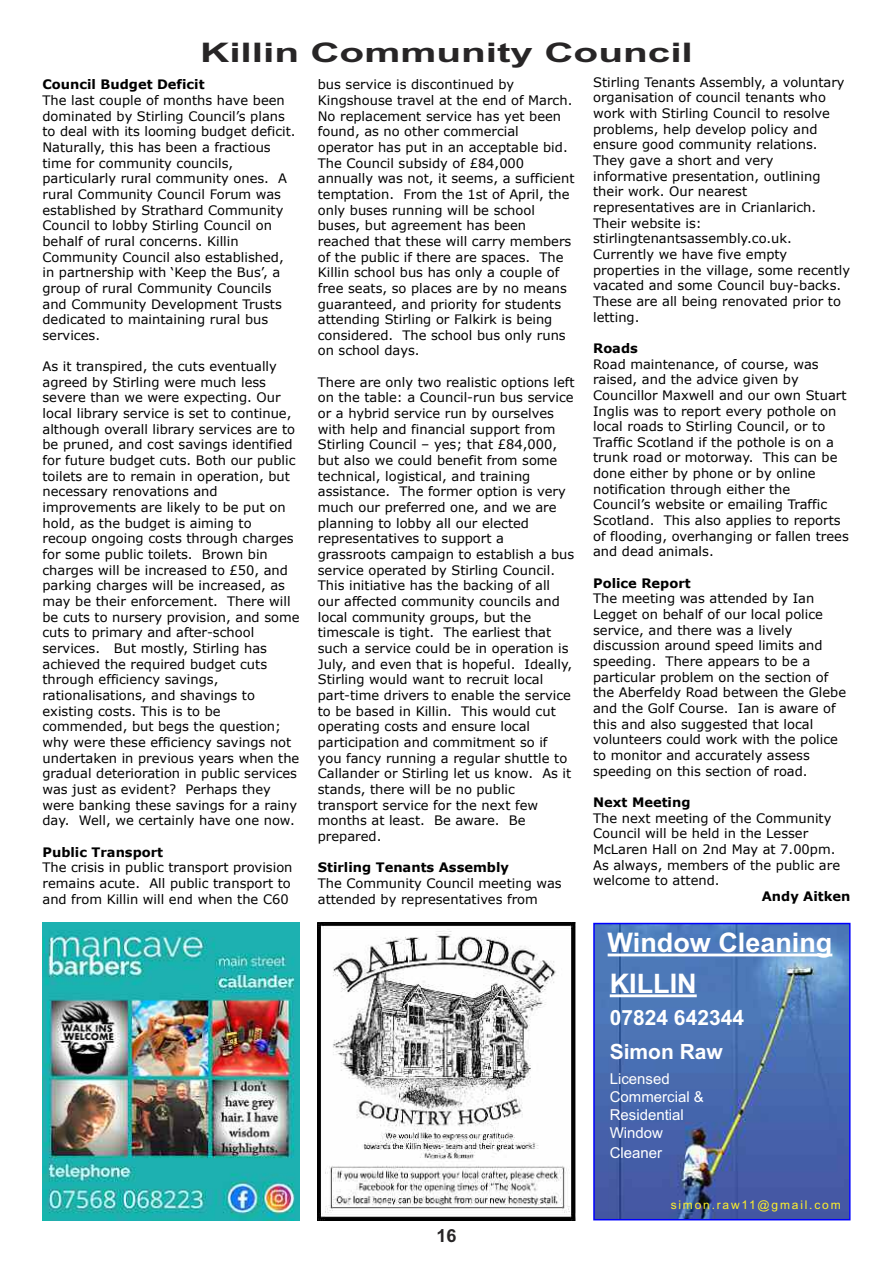
<style>
.page{position:relative;width:893px;height:1263px;background:#fff}
.page>*{position:absolute;margin:0;border:0;box-sizing:border-box;transform-origin:0 0}
.t1{font:700 27px "Arial";color:#272526;scale:1.5 1}
.t2{font:700 27px/40.8px "Arial";color:#fff}
.t3{font:700 21px/33.8px "Arial";color:#fff}
.t4{font:700 18px "Arial";color:#272526}
.t5{font:15px/18px "Arial";color:#fff}
.t6{font:13.05px/15.6px "Verdana";color:#000}
.t7{font:700 13.05px "Verdana";color:#000}
.t8{font:12px "Arial";letter-spacing:.15em;color:#fff029}
</style>
<div class="page">
<img style="left:43px;top:923px;width:257px;height:297px">
<img style="left:318px;top:923px;width:257px;height:297px">
<img style="left:596px;top:926px;width:251px;height:291px">
<div style="left:593px;top:923px;width:257px;height:297px;border:2px solid #00f"></div>
<hr style="left:608px;top:953px;width:224px;height:3px;background:#fff">
<hr style="left:610px;top:994px;width:87px;height:3px;background:#fff">
<h1 class="t1" style="left:200px;top:37px;width:330px">Killin Community Council</h1>
<p class="t7" style="left:43px;top:76px;width:164px">Council Budget Deficit</p>
<p class="t6" style="left:43px;top:92px;width:255px">The last couple of months have been dominated by Stirling Council’s plans to deal with its looming budget deficit.<br>Naturally, this has been a fractious time for community councils, particularly rural community ones. A rural Community Council Forum was established by Strathard Community Council to lobby Stirling Council on behalf of rural concerns. Killin Community Council also established, in partnership with ‘Keep the Bus’, a group of rural Community Councils and Community Development Trusts dedicated to maintaining rural bus services.</p>
<p class="t6" style="left:43px;top:358px;width:258px">As it transpired, the cuts eventually agreed by Stirling were much less severe than we were expecting. Our local library service is set to continue, although overall library services are to be pruned, and cost savings identified for future budget cuts. Both our public toilets are to remain in operation, but necessary renovations and improvements are likely to be put on hold, as the budget is aiming to<br>recoup ongoing costs through charges for some public toilets. Brown bin charges will be increased to £50, and parking charges will be increased, as may be their enforcement. There will be cuts to nursery provision, and some cuts to primary and after-school services. But mostly, Stirling has achieved the required budget cuts through efficiency savings, rationalisations, and shavings to existing costs. This is to be commended, but begs the question; why were these efficiency savings not undertaken in previous years when the gradual deterioration in public services was just as evident? Perhaps they were banking these savings for a rainy day. Well, we certainly have one now.</p>
<p class="t7" style="left:43px;top:843px;width:122px">Public Transport</p>
<p class="t6" style="left:43px;top:859px;width:251px">The crisis in public transport provision remains acute. All public transport to and from Killin will end when the C60</p>
<p class="t6" style="left:318px;top:76px;width:258px">bus service is discontinued by Kingshouse travel at the end of March.<br>No replacement service has yet been found, as no other commercial operator has put in an acceptable bid.<br>The Council subsidy of £84,000 annually was not, it seems, a sufficient temptation. From the 1st of April, the only buses running will be school buses, but agreement has been reached that these will carry members of the public if there are spaces. The Killin school bus has only a couple of free seats, so places are by no means guaranteed, and priority for students attending Stirling or Falkirk is being considered. The school bus only runs on school days.</p>
<p class="t6" style="left:318px;top:374px;width:258px">There are only two realistic options left on the table: a Council-run bus service or a hybrid service run by ourselves with help and financial support from Stirling Council – yes; that £84,000, but also we could benefit from some technical, logistical, and training assistance. The former option is very much our preferred one, and we are planning to lobby all our elected representatives to support a grassroots campaign to establish a bus service operated by Stirling Council.<br>This initiative has the backing of all our affected community councils and local community groups, but the timescale is tight. The earliest that such a service could be in operation is July, and even that is hopeful. Ideally, Stirling would want to recruit local part-time drivers to enable the service to be based in Killin. This would cut operating costs and ensure local participation and commitment so if<br>you fancy running a regular shuttle to Callander or Stirling let us know. As it stands, there will be no public transport service for the next few months at least. Be aware. Be prepared.</p>
<p class="t7" style="left:318px;top:859px;width:193px">Stirling Tenants Assembly</p>
<p class="t6" style="left:318px;top:875px;width:245px">The Community Council meeting was attended by representatives from</p>
<h3 class="t4" style="left:436px;top:1225px;width:22px">16</h3>
<p class="t6" style="left:593px;top:74px;width:259px">Stirling Tenants Assembly, a voluntary organisation of council tenants who work with Stirling Council to resolve problems, help develop policy and ensure good community relations.<br>They gave a short and very informative presentation, outlining their work. Our nearest representatives are in Crianlarich.<br>Their website is: stirlingtenantsassembly.co.uk.<br>Currently we have five empty properties in the village, some recently vacated and some Council buy-backs.<br>These are all being renovated prior to letting.</p>
<p class="t7" style="left:593px;top:340px;width:46px">Roads</p>
<p class="t6" style="left:593px;top:355px;width:257px">Road maintenance, of course, was raised, and the advice given by Councillor Maxwell and our own Stuart Inglis was to report every pothole on local roads to Stirling Council, or to Traffic Scotland if the pothole is on a trunk road or motorway. This can be done either by phone or by online notification through either the Council’s website or emailing Traffic Scotland. This also applies to reports of flooding, overhanging or fallen trees and dead animals.</p>
<p class="t7" style="left:593px;top:575px;width:99px">Police Report</p>
<p class="t6" style="left:593px;top:590px;width:255px">The meeting was attended by Ian Legget on behalf of our local police service, and there was a lively discussion around speed limits and speeding. There appears to be a particular problem on the section of the Aberfeldy Road between the Glebe and the Golf Course. Ian is aware of this and also suggested that local volunteers could work with the police to monitor and accurately assess speeding on this section of road.</p>
<p class="t7" style="left:593px;top:794px;width:99px">Next Meeting</p>
<p class="t6" style="left:593px;top:810px;width:249px">The next meeting of the Community<br>Council will be held in the Lesser<br>McLaren Hall on 2nd May at 7.00pm.<br>As always, members of the public are welcome to attend.</p>
<p class="t7" style="left:762px;top:888px;width:90px">Andy Aitken</p>
<h1 class="t2" style="left:608px;top:922px;width:226px">Window Cleaning<br>KILLIN</h1>
<h2 class="t3" style="left:610px;top:1001px;width:136px">07824 642344<br>Simon Raw</h2>
<p class="t5" style="left:610px;top:1070px;width:96px">Licensed<br>Commercial &amp;<br>Residential<br>Window</p>
<p class="t5" style="left:610px;top:1144px;width:54px">Cleaner</p>
<p class="t8" style="left:671px;top:1198px;width:171px">simon.raw11@gmail.com</p>
</div>
